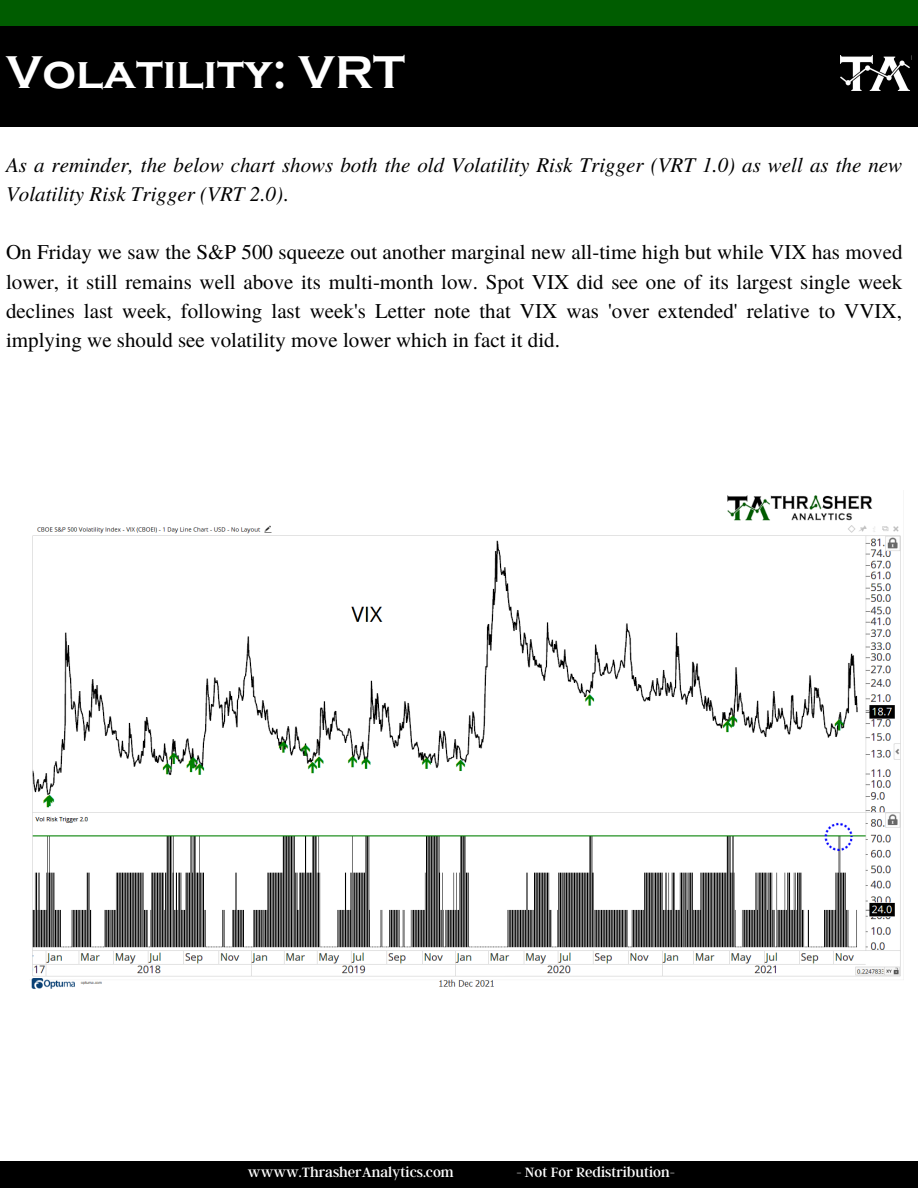
<style>
.page{position:relative;width:918px;height:1188px;background:#fff}
.page>*{position:absolute;margin:0;border:0;box-sizing:border-box;transform-origin:0 0}
.t1{font:700 47.25px "Copperplate Gothic";color:#fff}
.t2{font:21px/29.2px "Te X Gyre Termes";color:#000;text-align:justify}
.t3{font:italic 21px/29.2px "Te X Gyre Termes";color:#000}
.t4{font:15px "Argent CF";color:#fff}
.s1{font-style:normal}
</style>
<div class="page">
<div style="left:0;top:0;width:918px;height:27px;background:#005c00"></div>
<div style="left:0;top:1162px;width:918px;height:26px;background:#000"></div>
<div style="left:0;top:26px;width:918px;height:101px;background:#000"></div>
<img style="left:840px;top:56px;width:70px;height:35px">
<img style="left:31px;top:495px;width:870px;height:494px">
<h1 class="t1" style="left:6px;top:46px;width:400px">Volatility: VRT</h1>
<p class="t3" style="left:6px;top:149px;width:898px">As a reminder, the below chart shows both the old Volatility Risk Trigger (VRT 1.0) as well as the new<br>Volatility Risk Trigger (VRT 2.0)<span class="s1">.</span></p>
<p class="t2" style="left:6px;top:237px;width:898px">On Friday we saw the S&amp;P 500 squeeze out another marginal new all-time high but while VIX has moved lower, it still remains well above its multi-month low. Spot VIX did see one of its largest single week declines last week, following last week's Letter note that VIX was 'over extended' relative to VVIX, implying we should see volatility move lower which in fact it did.</p>
<p class="t4" style="left:248px;top:1162px;width:207px">wwww.ThrasherAnalytics.com</p>
<p class="t4" style="left:516px;top:1162px;width:160px">- Not For Redistribution-</p>
</div>
